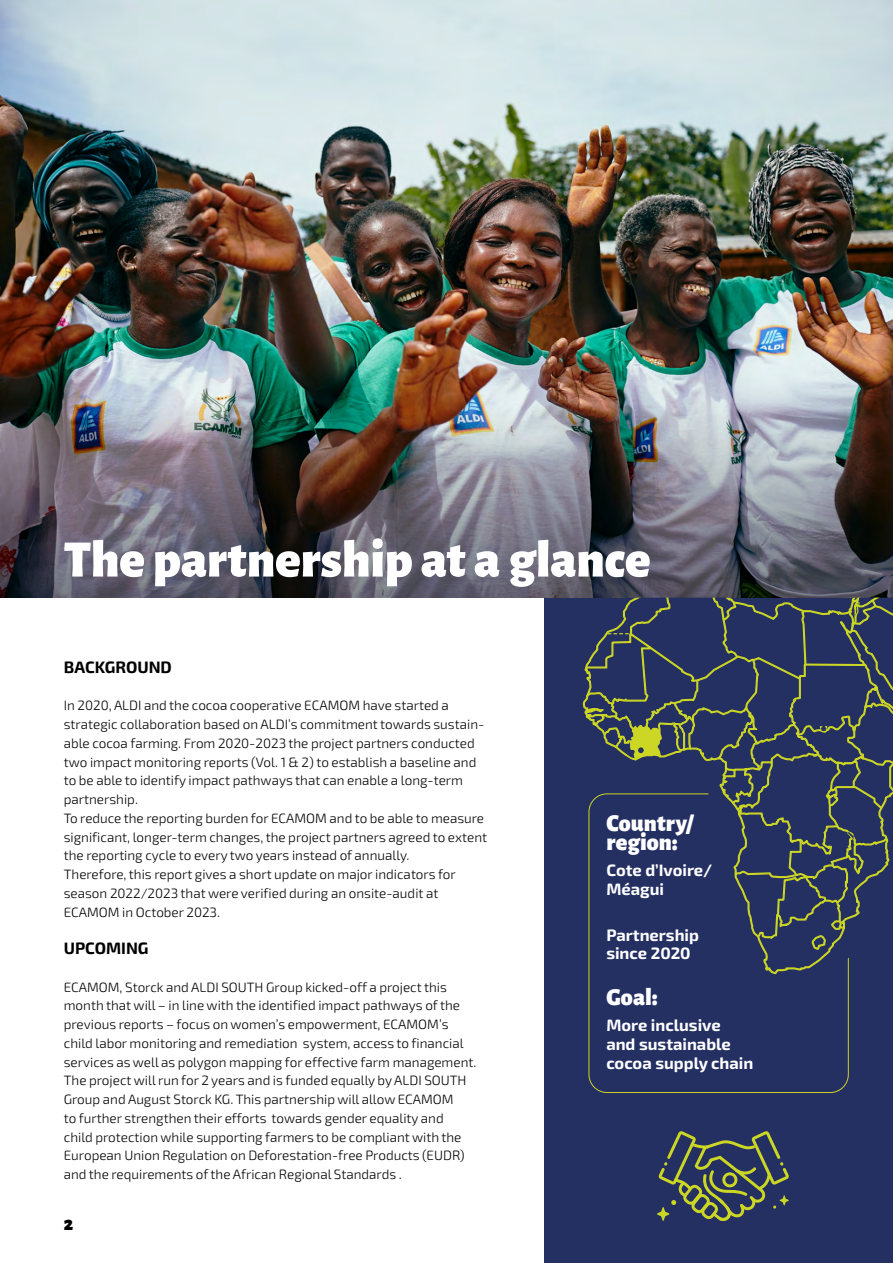
<style>
.page{position:relative;width:893px;height:1263px;background:#fff}
.page>*{position:absolute;margin:0;border:0;box-sizing:border-box;transform-origin:0 0}
.t1{font:900 52.5px "Alegreya Sans";letter-spacing:-.005em;color:#fff}
.t2{font:900 24.3px/18.9px "Alegreya Sans";letter-spacing:.005em;color:#fff}
.t3{font:900 19.5px "Alegreya Sans";color:#000}
.t4{font:700 16.5px/18.9px "Exo 2";color:#fff}
.t5{font:700 16.5px "Exo 2";color:#000}
.t6{font:300 13.5px/18.8px "Exo 2";color:#000}
</style>
<div class="page">
<div style="left:544px;top:585px;width:349px;height:678px;background:#242f62"></div>
<img style="left:0;top:0;width:893px;height:402px">
<img style="left:0;top:402px;width:893px;height:196px">
<svg style="left:582px;top:598px;width:311px;height:378px"></svg>
<svg style="left:657px;top:1131px;width:132px;height:90px"></svg>
<h1 class="t1" style="left:64px;top:517px;width:588px">The partnership at a glance</h1>
<p class="t5" style="left:64px;top:655px;width:110px">BACKGROUND</p>
<p class="t6" style="left:64px;top:696px;width:425px">In 2020, ALDI and the cocoa cooperative ECAMOM have started a strategic collaboration based on ALDI’s commitment towards sustain&shy;able cocoa farming. From 2020-2023 the project partners conducted two impact monitoring reports (Vol. 1 &amp; 2) to establish a baseline and to be able to identify impact pathways that can enable a long-term partnership.<br>To reduce the reporting burden for ECAMOM and to be able to measure significant, longer-term changes, the project partners agreed to extent the reporting cycle to every two years instead of annually.<br>Therefore, this report gives a short update on major indicators for season 2022/2023 that were verified during an onsite-audit at ECAMOM in October 2023.</p>
<p class="t5" style="left:64px;top:936px;width:86px">UPCOMING</p>
<p class="t6" style="left:64px;top:977px;width:414px">ECAMOM, Storck and ALDI SOUTH Group kicked-off a project this month that will – in line with the identified impact pathways of the previous reports – focus on women’s empowerment, ECAMOM’s child labor monitoring and remediation system, access to financial services as well as polygon mapping for effective farm management.<br>The project will run for 2 years and is funded equally by ALDI SOUTH Group and August Storck KG. This partnership will allow ECAMOM<br>to further strengthen their efforts towards gender equality and<br>child protection while supporting farmers to be compliant with the European Union Regulation on Deforestation-free Products (EUDR) and the requirements of the African Regional Standards .</p>
<h3 class="t3" style="left:64px;top:1208px;width:11px">2</h3>
<h2 class="t2" style="left:606px;top:811px;width:88px">Country/ region:</h2>
<p class="t4" style="left:606px;top:860px;width:107px">Cote d’Ivoire/<br>Méagui</p>
<p class="t4" style="left:606px;top:924px;width:94px">Partnership since 2020</p>
<h2 class="t2" style="left:606px;top:985px;width:53px">Goal:</h2>
<p class="t4" style="left:606px;top:1015px;width:149px">More inclusive and sustainable cocoa supply chain</p>
</div>
